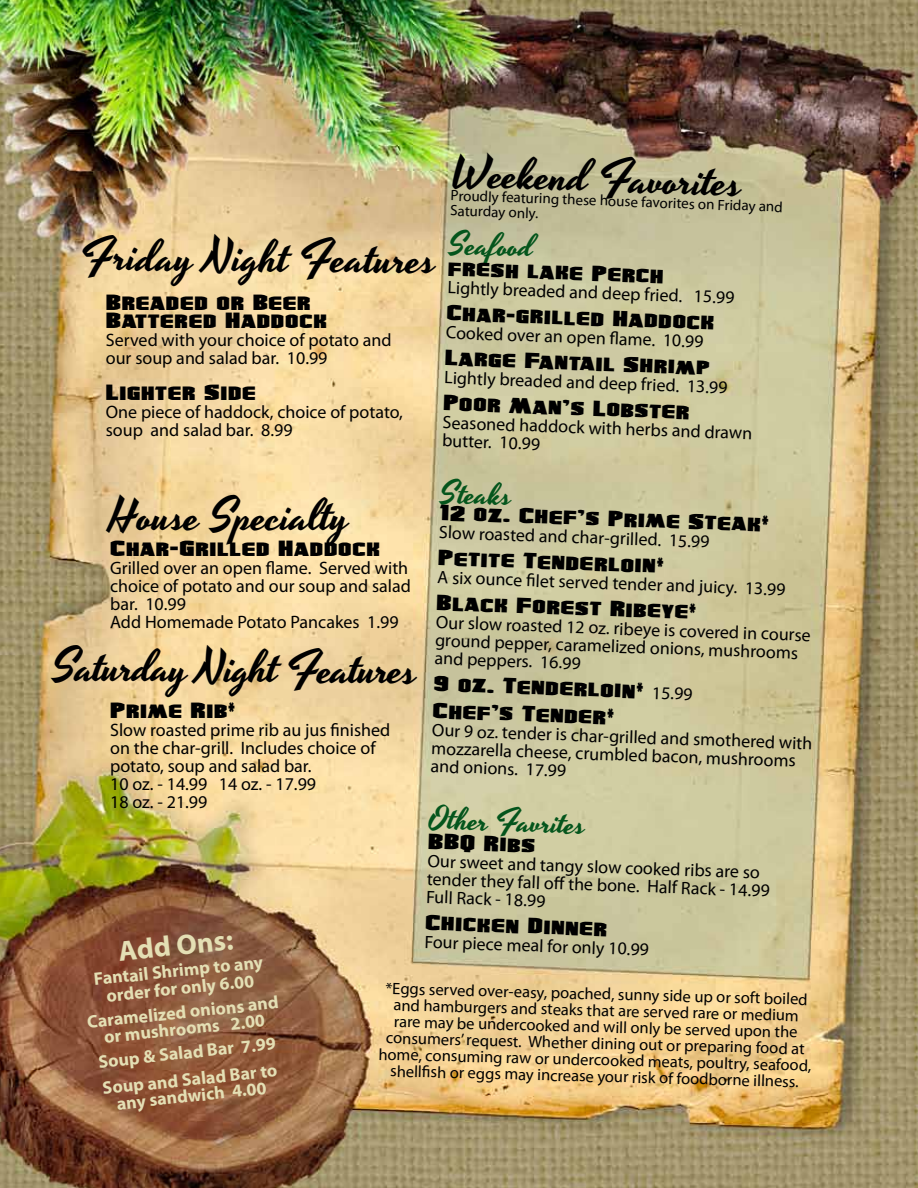
<style>
.page{position:relative;width:918px;height:1188px;background:#fff}
.page>*{position:absolute;margin:0;border:0;box-sizing:border-box;transform-origin:0 0}
.t1{font:45px "Yesteryear";color:#000}
.t2{font:31.5px "Yesteryear";color:#04551c}
.t3{font:30.6px/27px "Ultra Violent BB";letter-spacing:.05em;color:#000;scale:.59 1}
.t4{font:700 28.5px "Myriad Pro";color:#e4dfb4}
.t5{font:18px/18px "Myriad Pro";color:#000}
.t6{font:700 18px/18px "Myriad Pro";color:#e4dfb4;text-align:center}
.t7{font:16.5px/16.5px "Myriad Pro";color:#000;text-align:center}
.t8{font:15px/15px "Myriad Pro";color:#000}
.s1{font-family:"Myriad Pro";font-size:18px}
</style>
<div class="page">
<img style="left:0;top:0;width:918px;height:1188px">
<h1 class="t1" style="left:453px;top:141px;width:292px;rotate:2deg">Weekend Favorites</h1>
<p class="t8" style="left:451px;top:187px;width:334px;rotate:2deg">Proudly featuring these house favorites on Friday and<br>Saturday only.</p>
<h2 class="t2" style="left:450px;top:222px;width:86px;rotate:2deg">Seafood</h2>
<h1 class="t1" style="left:82px;top:224px;width:357px;rotate:1deg">Friday Night Features</h1>
<h3 class="t3" style="left:449px;top:254px;width:366px;rotate:2deg">fresh lake Perch</h3>
<p class="t5" style="left:448px;top:278px;width:289px;rotate:2deg">Lightly breaded and deep fried. 15.99</p>
<h3 class="t3" style="left:447px;top:299px;width:455px;rotate:2deg">Char-grilled Haddock</h3>
<p class="t5" style="left:446px;top:323px;width:259px;rotate:2deg">Cooked over an open fl ame. 10.99</p>
<h3 class="t3" style="left:446px;top:344px;width:450px;rotate:2deg">Large Fantail Shrimp</h3>
<p class="t5" style="left:445px;top:368px;width:285px;rotate:2deg">Lightly breaded and deep fried. 13.99</p>
<h3 class="t3" style="left:444px;top:389px;width:418px;rotate:2deg">Poor Man’s Lobster</h3>
<p class="t5" style="left:443px;top:413px;width:311px;rotate:2deg">Seasoned haddock with herbs and drawn butter. 10.99</p>
<h2 class="t2" style="left:441px;top:471px;width:73px;rotate:2deg">Steaks</h2>
<h3 class="t3" style="left:440px;top:499px;width:559px;rotate:2deg">12 oz. Chef’s Prime Steak*</h3>
<h3 class="t3" style="left:106px;top:289px;width:348px">Breaded or Beer</h3>
<h3 class="t3" style="left:106px;top:307px;width:376px">Battered Haddock</h3>
<p class="t5" style="left:106px;top:331px;width:287px">Served with your choice of potato and our soup and salad bar. 10.99</p>
<h3 class="t3" style="left:106px;top:379px;width:256px">Lighter Side</h3>
<p class="t5" style="left:106px;top:403px;width:299px">One piece of haddock, choice of potato, soup and salad bar. 8.99</p>
<h1 class="t1" style="left:110px;top:485px;width:241px">House Specialty</h1>
<p class="t5" style="left:439px;top:523px;width:272px;rotate:2deg">Slow roasted and char-grilled. 15.99</p>
<h3 class="t3" style="left:439px;top:544px;width:384px;rotate:2deg">Petite Tenderloin*</h3>
<p class="t5" style="left:438px;top:568px;width:350px;rotate:2deg">A six ounce fi let served tender and juicy. 13.99</p>
<h3 class="t3" style="left:437px;top:589px;width:441px;rotate:2deg">Black Forest Ribeye*</h3>
<p class="t5" style="left:436px;top:613px;width:377px;rotate:2deg">Our slow roasted 12 oz. ribeye is covered in course ground pepper, caramelized onions, mushrooms and peppers. 16.99</p>
<h3 class="t3" style="left:434px;top:670px;width:441px;rotate:2deg">9 oz. Tenderloin* <span class="s1">15.99<br></span>Chef’s Tender*</h3>
<p class="t5" style="left:432px;top:721px;width:382px;rotate:2deg">Our 9 oz. tender is char-grilled and smothered with mozzarella cheese, crumbled bacon, mushrooms and onions. 17.99</p>
<h2 class="t2" style="left:430px;top:797px;width:158px;rotate:2deg">Other Favrites</h2>
<h3 class="t3" style="left:429px;top:828px;width:182px;rotate:2deg">BBQ Ribs</h3>
<p class="t5" style="left:428px;top:851px;width:345px;rotate:2deg">Our sweet and tangy slow cooked ribs are so tender they fall off the bone. Half Rack - 14.99<br>Full Rack - 18.99</p>
<h3 class="t3" style="left:426px;top:909px;width:310px;rotate:2deg">Chicken Dinner</h3>
<p class="t5" style="left:425px;top:932px;width:226px;rotate:2deg">Four piece meal for only 10.99</p>
<h3 class="t3" style="left:110px;top:535px;width:459px">Char-Grilled Haddock</h3>
<p class="t5" style="left:110px;top:558px;width:302px">Grilled over an open flame. Served with choice of potato and our soup and salad bar. 10.99<br>Add Homemade Potato Pancakes 1.99</p>
<h1 class="t1" style="left:54px;top:634px;width:366px;rotate:1deg">Saturday Night Features</h1>
<h3 class="t3" style="left:110px;top:697px;width:213px">Prime Rib*</h3>
<p class="t5" style="left:110px;top:720px;width:282px">Slow roasted prime rib au jus finished on the char-grill. Includes choice of potato, soup and salad bar.<br>10 oz. - 14.99 14 oz. - 17.99<br>18 oz. - 21.99</p>
<h3 class="t4" style="left:117px;top:933px;width:117px;rotate:-6deg">Add Ons:</h3>
<p class="t6" style="left:93px;top:970px;width:171px;rotate:-6deg">Fantail Shrimp to any orderforonly 6.00</p>
<p class="t7" style="left:380px;top:981px;width:434px;rotate:1deg">*Eggs served over-easy, poached, sunny side up or soft boiled and hamburgers and steaks that are served rare or medium rare may be undercooked and will only be served upon the consumers’ request. Whether dining out or preparing food at home, consuming raw or undercooked meats, poultry, seafood, shellfi sh or eggs may increase your risk of foodborne illness.</p>
<p class="t6" style="left:86px;top:1013px;width:196px;line-height:16.5px;rotate:-6deg">Caramelized onions and ormushrooms 2.00</p>
<p class="t6" style="left:97px;top:1048px;width:181px;line-height:27px;text-align:left;rotate:-6deg">Soup &amp; Salad Bar 7.99<br>Soup and Salad Barto</p>
<p class="t6" style="left:116px;top:1094px;width:152px;rotate:-6deg">any sandwich 4.00</p>
</div>
